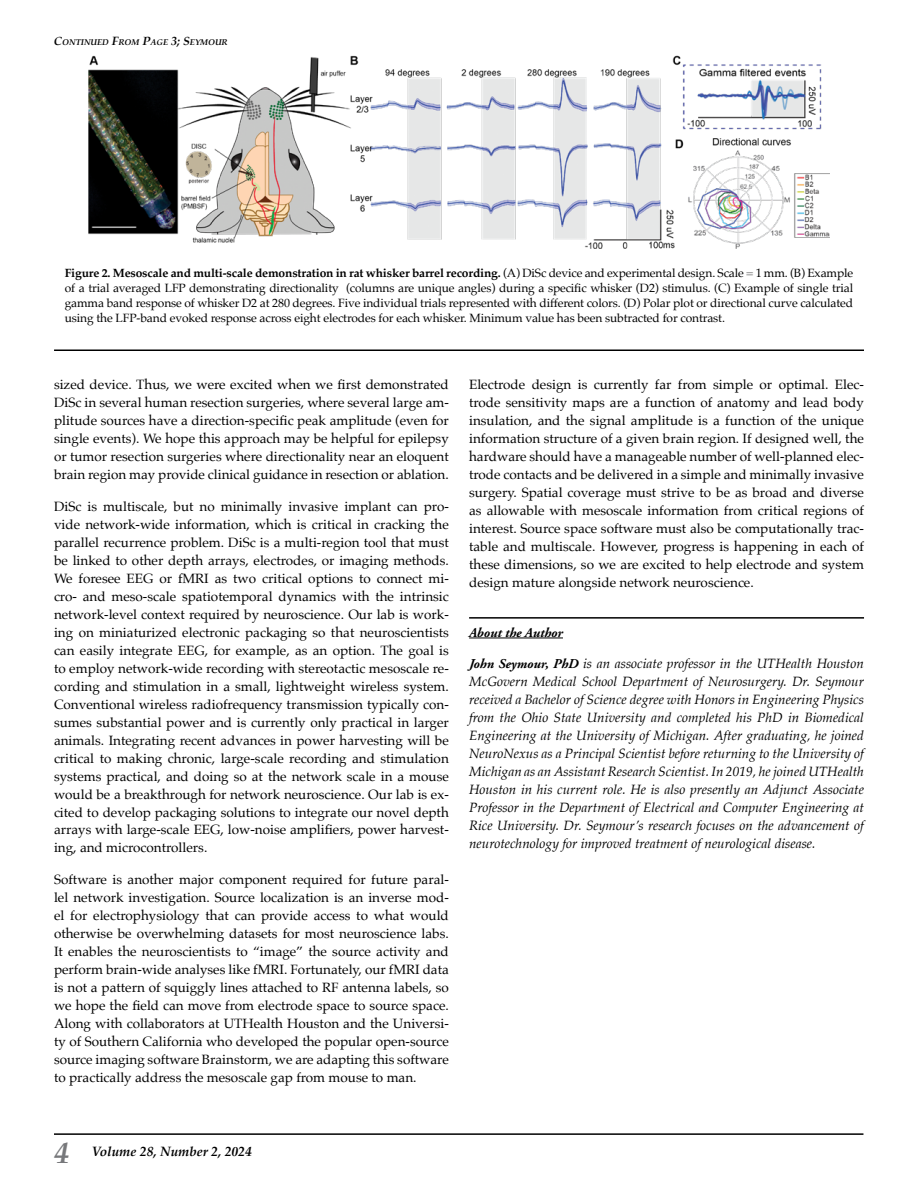
<style>
.page{position:relative;width:918px;height:1188px;background:#fff}
.page>*{position:absolute;margin:0;border:0;box-sizing:border-box;transform-origin:0 0}
.t1{font:italic 700 30px "Palatino";color:#77787b}
.t2{font:13.5px/18px "Palatino";color:#000;text-align:justify}
.t3{font:italic 13.5px/18px "Palatino";color:#000;text-align:justify}
.t4{font:italic 700 13.5px "Palatino";color:#000}
.t5{font:italic 700 13.5px "Adobe Garamond Pro";color:#000}
.t6{font:12px/15px "Palatino";letter-spacing:-.01em;color:#000;text-align:justify}
.t7{font:italic 700 8.4px "Palatino";color:#000}
.s1{font-size:12px}
.s2{font-weight:700}
.s3{font-family:"Adobe Garamond Pro";font-weight:700}
</style>
<div class="page">
<hr style="left:54px;top:1133px;width:809px;height:2px;background:#000">
<hr style="left:469px;top:638px;width:94px;height:1px;background:#000">
<hr style="left:469px;top:617px;width:395px;height:2px;background:#000">
<img style="left:89px;top:55px;width:740px;height:193px">
<hr style="left:54px;top:350px;width:810px;height:1px;background:#000">
<p class="t7" style="left:54px;top:35px;width:175px"><span class="s1">C</span>ONTINUED <span class="s1">F</span>ROM <span class="s1">P</span>AGE <span class="s1">3; S</span>EYMOUR</p>
<p class="t6" style="left:65px;top:265px;width:790px"><span class="s2">Figure 2. Mesoscale and multi-scale demonstration in rat whisker barrel recording.</span> (A) DiSc device and experimental design. Scale = 1 mm. (B) Example of a trial averaged LFP demonstrating directionality (columns are unique angles) during a specific whisker (D2) stimulus. (C) Example of single trial gamma band response of whisker D2 at 280 degrees. Five individual trials represented with different colors. (D) Polar plot or directional curve calculated using the LFP-band evoked response across eight electrodes for each whisker. Minimum value has been subtracted for contrast.</p>
<p class="t2" style="left:54px;top:375px;width:396px">sized device. Thus, we were excited when we first demonstrated DiSc in several human resection surgeries, where several large am&shy;plitude sources have a direction-specific peak amplitude (even for single events). We hope this approach may be helpful for epilepsy or tumor resection surgeries where directionality near an eloquent brain region may provide clinical guidance in resection or ablation.</p>
<p class="t2" style="left:54px;top:497px;width:396px">DiSc is multiscale, but no minimally invasive implant can pro&shy;vide network-wide information, which is critical in cracking the parallel recurrence problem. DiSc is a multi-region tool that must be linked to other depth arrays, electrodes, or imaging methods.<br>We foresee EEG or fMRI as two critical options to connect mi&shy;cro- and meso-scale spatiotemporal dynamics with the intrinsic network-level context required by neuroscience. Our lab is work&shy;ing on miniaturized electronic packaging so that neuroscientists can easily integrate EEG, for example, as an option. The goal is to employ network-wide recording with stereotactic mesoscale re&shy;cording and stimulation in a small, lightweight wireless system.<br>Conventional wireless radiofrequency transmission typically con&shy;sumes substantial power and is currently only practical in larger animals. Integrating recent advances in power harvesting will be critical to making chronic, large-scale recording and stimulation systems practical, and doing so at the network scale in a mouse would be a breakthrough for network neuroscience. Our lab is ex&shy;cited to develop packaging solutions to integrate our novel depth arrays with large-scale EEG, low-noise amplifiers, power harvest&shy;ing, and microcontrollers.</p>
<p class="t2" style="left:54px;top:870px;width:396px">Software is another major component required for future paral&shy;lel network investigation. Source localization is an inverse mod&shy;el for electrophysiology that can provide access to what would otherwise be overwhelming datasets for most neuroscience labs.<br>It enables the neuroscientists to “image” the source activity and perform brain-wide analyses like fMRI. Fortunately, our fMRI data is not a pattern of squiggly lines attached to RF antenna labels, so we hope the field can move from electrode space to source space.<br>Along with collaborators at UTHealth Houston and the Universi&shy;ty of Southern California who developed the popular open-source source imaging software Brainstorm, we are adapting this software to practically address the mesoscale gap from mouse to man.</p>
<p class="t2" style="left:469px;top:375px;width:396px">Electrode design is currently far from simple or optimal. Elec&shy;trode sensitivity maps are a function of anatomy and lead body insulation, and the signal amplitude is a function of the unique information structure of a given brain region. If designed well, the hardware should have a manageable number of well-planned elec&shy;trode contacts and be delivered in a simple and minimally invasive surgery. Spatial coverage must strive to be as broad and diverse as allowable with mesoscale information from critical regions of interest. Source space software must also be computationally trac&shy;table and multiscale. However, progress is happening in each of these dimensions, so we are excited to help electrode and system design mature alongside network neuroscience.</p>
<p class="t5" style="left:469px;top:625px;width:95px">About the Author</p>
<p class="t3" style="left:469px;top:654px;width:396px"><span class="s3">John Seymour, PhD</span> is an associate professor in the UTHealth Houston McGovern Medical School Department of Neurosurgery. Dr. Seymour received a Bachelor of Science degree with Honors in Engineering Physics from the Ohio State University and completed his PhD in Biomedical Engineering at the University of Michigan. After graduating, he joined NeuroNexus as a Principal Scientist before returning to the University of Michigan as an Assistant Research Scientist. In 2019, he joined UTHealth Houston in his current role. He is also presently an Adjunct Associate Professor in the Department of Electrical and Computer Engineering at Rice University. Dr. Seymour’s research focuses on the advancement of neurotechnology for improved treatment of neurological disease.</p>
<h1 class="t1" style="left:54px;top:1128px;width:16px">4</h1>
<p class="t4" style="left:92px;top:1140px;width:162px">Volume 28, Number 2, 2024</p>
</div>
